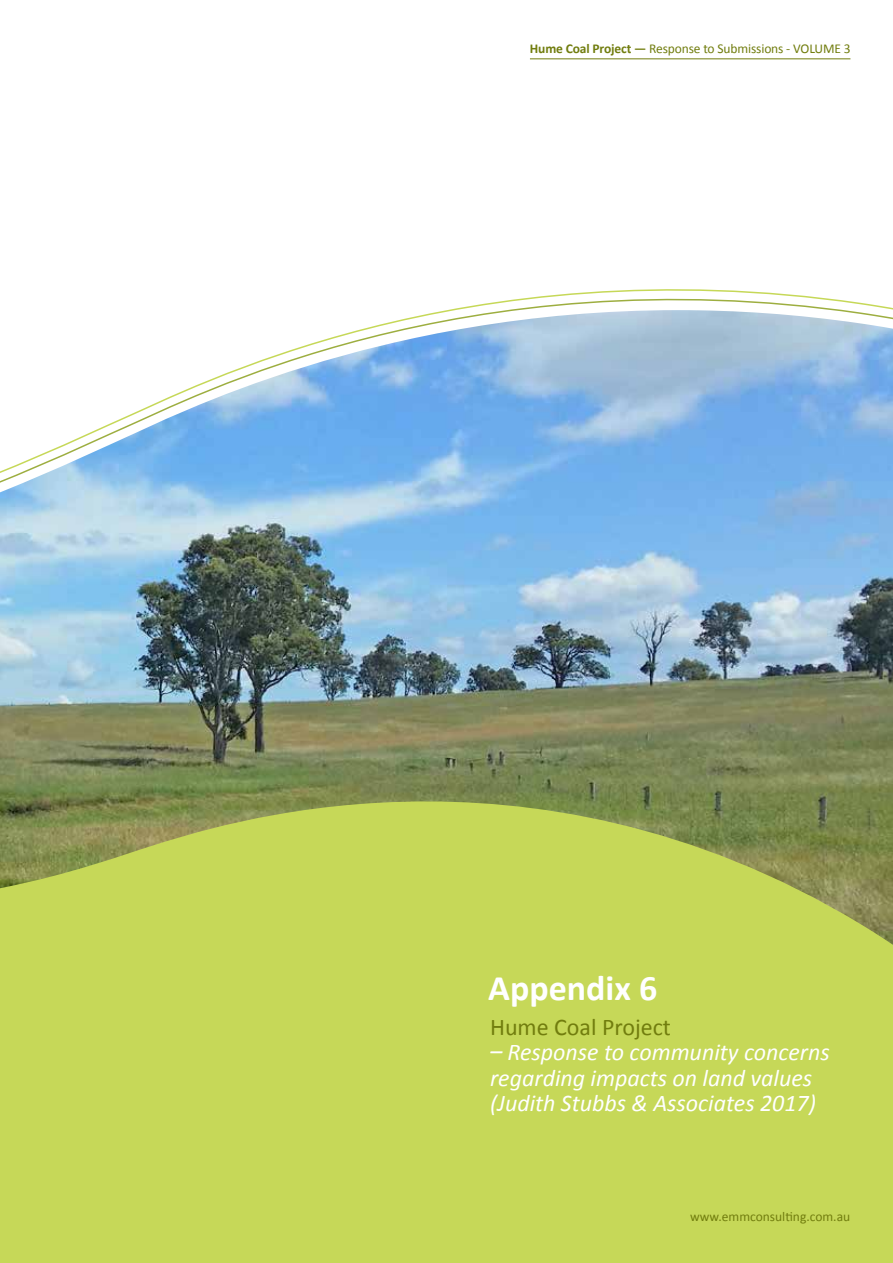
<style>
.page{position:relative;width:893px;height:1263px;background:#fff}
.page>*{position:absolute;margin:0;border:0;box-sizing:border-box;transform-origin:0 0}
.t1{font:700 36px "Calibri";color:#fff}
.t2{font:italic 24px/25.5px "Calibri";color:#fff}
.t3{font:24px "Calibri";color:#717d0e}
.t4{font:13.5px "Calibri";letter-spacing:-.01em;color:#717d0e}
.s1{font-weight:700}
</style>
<div class="page">
<div style="left:0;top:631px;width:893px;height:632px;background:#c6d858"></div>
<img style="left:0;top:613px;width:893px;height:332px">
<svg style="left:0;top:604px;width:893px;height:9px;background:#86a5b8"></svg>
<svg style="left:0;top:289px;width:893px;height:315px"></svg>
<hr style="left:530px;top:58px;width:320px;height:1px;background:#717d0e">
<p class="t4" style="left:530px;top:40px;width:322px"><span class="s1">Hume Coal Project —</span> Response to Submissions - VOLUME 3</p>
<h1 class="t1" style="left:488px;top:965px;width:171px">Appendix 6</h1>
<p class="t3" style="left:490px;top:1012px;width:182px">Hume Coal Project</p>
<p class="t2" style="left:490px;top:1039px;width:341px">– Response to community concerns regarding impacts on land values (Judith Stubbs &amp; Associates 2017)</p>
<p class="t4" style="left:690px;top:1207px;width:162px">www.emmconsulting.com.au</p>
</div>
